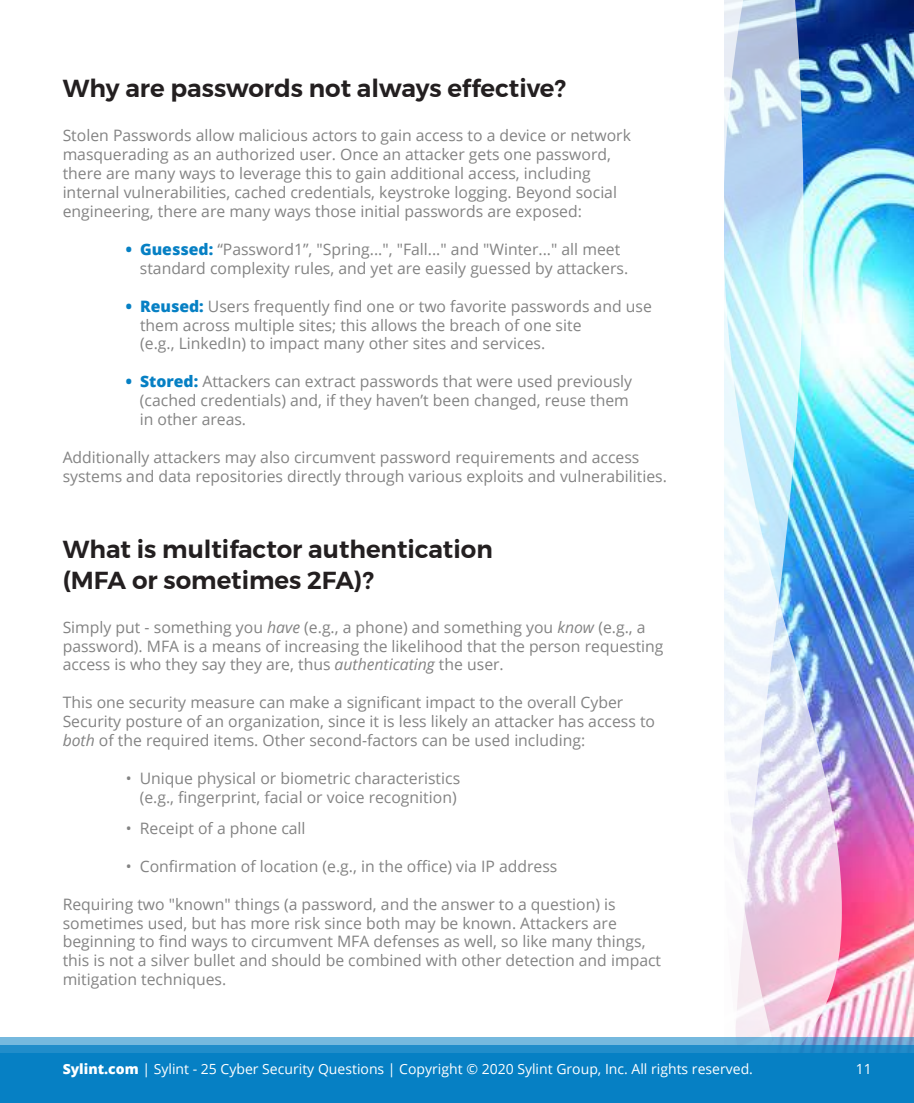
<style>
.page{position:relative;width:914px;height:1103px;background:#fff}
.page>*{position:absolute;margin:0;border:0;box-sizing:border-box;transform-origin:0 0}
.t1{font:600 24.5px/31.5px "Montserrat";color:#231f20}
.t2{font:15.75px/18.9px "Open Sans";color:#838383}
.t3{font:14px "Open Sans";color:#fff}
.s1{font-weight:800;color:#0680c4}
.s2{font-style:italic}
.s3{font-weight:800}
</style>
<div class="page">
<img style="left:834px;top:0;width:80px;height:1037px">
<img style="left:724px;top:0;width:110px;height:1037px">
<svg style="left:0;top:1037px;width:914px;height:65px;background:#1688c7"></svg>
<h1 class="t1" style="left:63px;top:73px;width:504px">Why are passwords not always effective?</h1>
<p class="t2" style="left:63px;top:126px;width:570px">Stolen Passwords allow malicious actors to gain access to a device or network masquerading as an authorized user. Once an attacker gets one password, there are many ways to leverage this to gain additional access, including internal vulnerabilities, cached credentials, keystroke logging. Beyond social engineering, there are many ways those initial passwords are exposed:</p>
<p class="t2" style="left:140px;top:239px;width:490px;text-indent:-14px"><span class="s1">• Guessed:</span> “Password1”, "Spring...", "Fall..." and "Winter..." all meet standard complexity rules, and yet are easily guessed by attackers.</p>
<p class="t2" style="left:140px;top:296px;width:513px;text-indent:-14px"><span class="s1">• Reused:</span> Users frequently find one or two favorite passwords and use them across multiple sites; this allows the breach of one site<br>(e.g., LinkedIn) to impact many other sites and services.</p>
<p class="t2" style="left:140px;top:372px;width:494px;text-indent:-14px"><span class="s1">• Stored:</span> Attackers can extract passwords that were used previously (cached credentials) and, if they haven’t been changed, reuse them in other areas.</p>
<p class="t2" style="left:63px;top:447px;width:605px">Additionally attackers may also circumvent password requirements and access systems and data repositories directly through various exploits and vulnerabilities.</p>
<h1 class="t1" style="left:63px;top:533px;width:431px">What is multifactor authentication (MFA or sometimes 2FA)?</h1>
<p class="t2" style="left:63px;top:617px;width:602px">Simply put - something you <span class="s2">have</span> (e.g., a phone) and something you <span class="s2">know</span> (e.g., a password). MFA is a means of increasing the likelihood that the person requesting access is who they say they are, thus <span class="s2">authenticating</span> the user.</p>
<p class="t2" style="left:63px;top:692px;width:594px">This one security measure can make a significant impact to the overall Cyber<br>Security posture of an organization, since it is less likely an attacker has access to <span class="s2">both</span> of the required items. Other second-factors can be used including:</p>
<p class="t2" style="left:126px;top:768px;width:336px;text-align:right">• Unique physical or biometric characteristics (e.g., fingerprint, facial or voice recognition)</p>
<p class="t2" style="left:126px;top:818px;width:181px">• Receipt of a phone call</p>
<p class="t2" style="left:126px;top:856px;width:433px">• Confirmation of location (e.g., in the office) via IP address</p>
<p class="t2" style="left:63px;top:894px;width:600px">Requiring two "known" things (a password, and the answer to a question) is sometimes used, but has more risk since both may be known. Attackers are beginning to find ways to circumvent MFA defenses as well, so like many things, this is not a silver bullet and should be combined with other detection and impact mitigation techniques.</p>
<p class="t3" style="left:63px;top:1058px;width:691px"><span class="s3">Sylint.com</span> | Sylint - 25 Cyber Security Questions | Copyright © 2020 Sylint Group, Inc. All rights reserved.</p>
<p class="t3" style="left:855px;top:1058px;width:18px">11</p>
</div>
